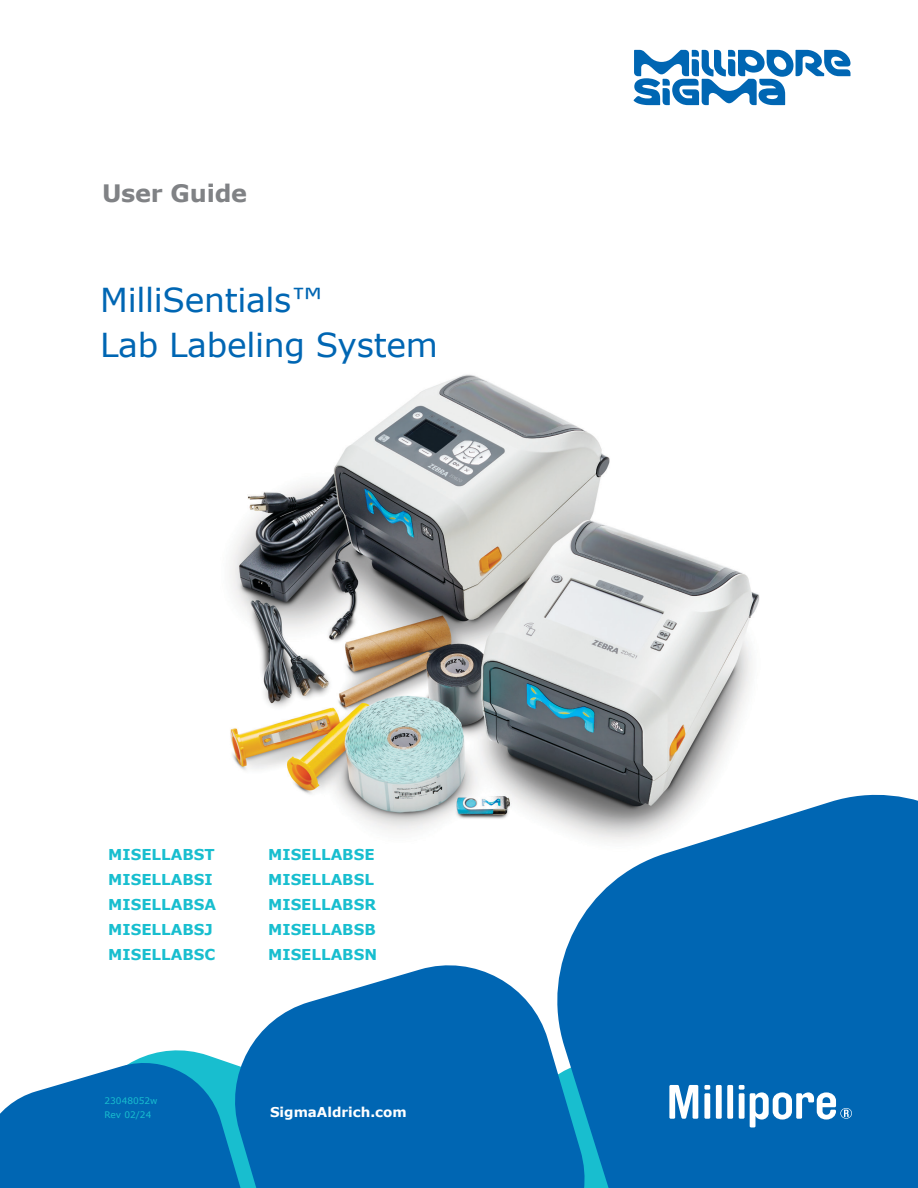
<style>
.page{position:relative;width:918px;height:1188px;background:#fff}
.page>*{position:absolute;margin:0;border:0;box-sizing:border-box;transform-origin:0 0}
.Document_Header__Main_22_pt{font:33px "Verdana";letter-spacing:-.01em;color:#0066b3}
.t1{font:700 24px "Verdana";letter-spacing:-.01em;color:#808285}
.Body_Copy_8_10{font:700 15px "Verdana";color:#18becf}
.t2{font:700 13.5px "Verdana";color:#fff}
.Body_Copy_9_12{font:9px "Verdana";color:#18becf}
</style>
<div class="page">
<img style="left:230px;top:374px;width:530px;height:458px">
<svg style="left:634px;top:50px;width:217px;height:55px"></svg>
<svg style="left:539px;top:777px;width:379px;height:411px;background:#2c7ebb"></svg>
<svg style="left:246px;top:954px;width:350px;height:234px;fill:#0066b3"></svg>
<svg style="left:0;top:1054px;width:258px;height:134px;background:#2282bf"></svg>
<svg style="left:669px;top:1062px;width:183px;height:68px"></svg>
<p class="t1" style="left:102px;top:176px;width:147px">User Guide</p>
<p class="Document_Header__Main_22_pt" style="left:100px;top:278px;width:225px">MilliSentials™</p>
<p class="Document_Header__Main_22_pt" style="left:100px;top:323px;width:339px">Lab Labeling System</p>
<p class="Body_Copy_8_10" style="left:108px;top:844px;width:108px">MISELLABST</p>
<p class="Body_Copy_8_10" style="left:268px;top:844px;width:108px">MISELLABSE</p>
<p class="Body_Copy_8_10" style="left:108px;top:869px;width:106px">MISELLABSI</p>
<p class="Body_Copy_8_10" style="left:268px;top:869px;width:107px">MISELLABSL</p>
<p class="Body_Copy_8_10" style="left:108px;top:894px;width:109px">MISELLABSA</p>
<p class="Body_Copy_8_10" style="left:268px;top:894px;width:109px">MISELLABSR</p>
<p class="Body_Copy_8_10" style="left:108px;top:919px;width:106px">MISELLABSJ</p>
<p class="Body_Copy_8_10" style="left:268px;top:919px;width:109px">MISELLABSB</p>
<p class="Body_Copy_8_10" style="left:108px;top:944px;width:108px">MISELLABSC</p>
<p class="Body_Copy_8_10" style="left:268px;top:944px;width:110px">MISELLABSN</p>
<p class="Body_Copy_9_12" style="left:105px;top:1095px;width:55px">23048052w</p>
<p class="Body_Copy_9_12" style="left:105px;top:1108px;width:48px">Rev 02/24</p>
<p class="t2" style="left:270px;top:1102px;width:138px">SigmaAldrich.com</p>
</div>
